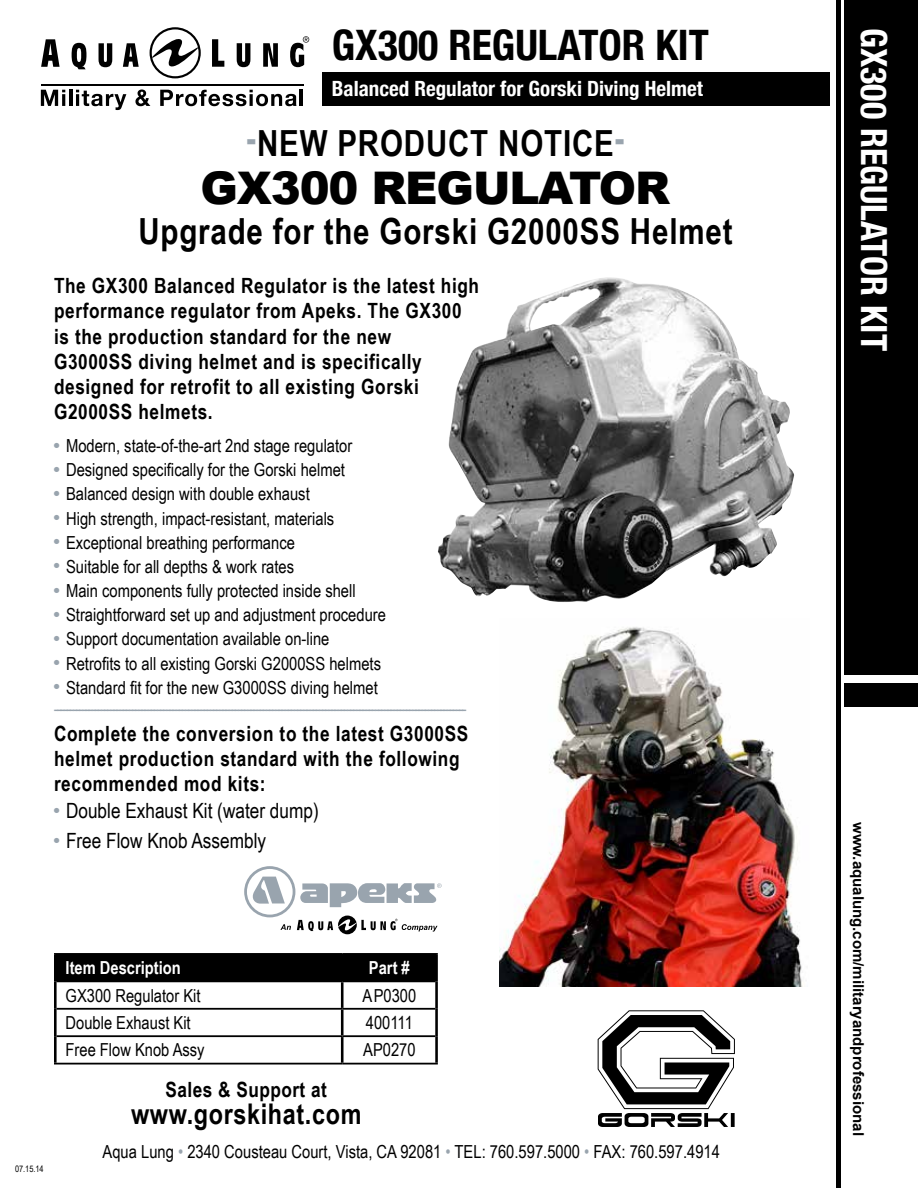
<style>
.page{position:relative;width:918px;height:1188px;background:#fff}
.page>*{position:absolute;margin:0;border:0;box-sizing:border-box;transform-origin:0 0}
.t1{font:900 45px "Arial";letter-spacing:-.025em;color:#000}
.t2{font:700 condensed 42px "Helvetica Neue";color:#000}
.t3{font:700 36px "Arial Narrow";letter-spacing:.025em;color:#000}
.t4{font:700 condensed 36px "Helvetica Neue";color:#fff}
.t5{font:700 28.5px "Arial Narrow";letter-spacing:.025em;color:#000}
.t6{font:700 21px/25.2px "Arial Narrow";letter-spacing:.03em;color:#000}
.t7{font:21px "Arial Narrow";color:#000}
.t8{font:700 condensed 21px "Helvetica Neue";color:#fff}
.t9{font:18px "Arial Narrow";color:#000}
.t10{font:18px/21.6px "Arial Narrow";color:#99a4ae}
.t11{font:700 18px "Arial Narrow";color:#fff}
.t12{font:700 15px "Arial";color:#000}
.t13{font:9px "Arial Narrow";color:#000}
.s1{color:#99a4ae}
.s2{color:#000}
</style>
<div class="page">
<div style="left:844px;top:0;width:74px;height:675px;background:#000"></div>
<div style="left:844px;top:684px;width:74px;height:23px;background:#000"></div>
<div style="left:836px;top:0;width:5px;height:1188px;background:#000"></div>
<div style="left:323px;top:72px;width:507px;height:34px;background:#000"></div>
<svg style="left:41px;top:90px;width:24px;height:16px"></svg>
<hr style="left:69px;top:90px;width:3px;height:16px;background:#000">
<svg style="left:76px;top:90px;width:50px;height:20px"></svg>
<svg style="left:135px;top:90px;width:15px;height:16px"></svg>
<svg style="left:160px;top:90px;width:137px;height:16px"></svg>
<hr style="left:300px;top:90px;width:3px;height:16px;background:#000">
<hr style="left:41px;top:84px;width:263px;height:2px;background:#000">
<svg style="left:41px;top:39px;width:19px;height:28px"></svg>
<svg style="left:72px;top:43px;width:14px;height:26px"></svg>
<svg style="left:99px;top:43px;width:13px;height:24px"></svg>
<svg style="left:123px;top:43px;width:16px;height:24px"></svg>
<svg style="left:212px;top:39px;width:12px;height:28px"></svg>
<svg style="left:237px;top:43px;width:13px;height:24px"></svg>
<svg style="left:263px;top:43px;width:15px;height:24px"></svg>
<svg style="left:290px;top:36px;width:19px;height:31px"></svg>
<svg style="left:150px;top:27px;width:51px;height:51px"></svg>
<img style="left:499px;top:627px;width:304px;height:359px">
<div style="left:57px;top:955px;width:378px;height:25px;background:#000"></div>
<hr style="left:54px;top:981px;width:3px;height:28px;background:#000">
<hr style="left:341px;top:982px;width:3px;height:26px;background:#000">
<hr style="left:435px;top:981px;width:3px;height:28px;background:#000">
<hr style="left:54px;top:1009px;width:3px;height:27px;background:#000">
<hr style="left:341px;top:1010px;width:3px;height:25px;background:#000">
<hr style="left:435px;top:1009px;width:3px;height:27px;background:#000">
<hr style="left:54px;top:1036px;width:3px;height:27px;background:#000">
<hr style="left:341px;top:1037px;width:3px;height:26px;background:#000">
<hr style="left:435px;top:1036px;width:3px;height:27px;background:#000">
<hr style="left:57px;top:1008px;width:285px;height:2px;background:#000">
<hr style="left:342px;top:1008px;width:93px;height:2px;background:#000">
<hr style="left:57px;top:1035px;width:285px;height:2px;background:#000">
<hr style="left:342px;top:1035px;width:93px;height:2px;background:#000">
<hr style="left:54px;top:1063px;width:288px;height:2px;background:#000">
<hr style="left:342px;top:1063px;width:96px;height:2px;background:#000">
<hr style="left:54px;top:955px;width:3px;height:26px;background:#000">
<hr style="left:54px;top:953px;width:288px;height:2px;background:#000">
<hr style="left:342px;top:953px;width:96px;height:2px;background:#000">
<hr style="left:341px;top:955px;width:3px;height:25px;background:#000">
<hr style="left:435px;top:955px;width:3px;height:26px;background:#000">
<hr style="left:57px;top:980px;width:285px;height:2px;background:#000">
<hr style="left:342px;top:980px;width:93px;height:2px;background:#000">
<svg style="left:598px;top:1010px;width:137px;height:117px"></svg>
<img style="left:438px;top:277px;width:356px;height:325px">
<svg style="left:244px;top:866px;width:198px;height:68px"></svg>
<h2 class="t2" style="left:332px;top:10px;width:378px">GX300 REGULATOR KIT</h2>
<p class="t8" style="left:332px;top:71px;width:373px">Balanced Regulator for Gorski Diving Helmet</p>
<h3 class="t3" style="left:246px;top:116px;width:380px"><span class="s1">-</span>NEW PRODUCT NOTICE<span class="s1">-</span></h3>
<h1 class="t1" style="left:201px;top:155px;width:471px">GX300 REGULATOR</h1>
<h3 class="t3" style="left:138px;top:204px;width:596px">Upgrade for the Gorski G2000SS Helmet</h3>
<p class="t6" style="left:54px;top:272px;width:427px">The GX300 Balanced Regulator is the latest high performance regulator from Apeks. The GX300 is the production standard for the new<br>G3000SS diving helmet and is specifically designed for retrofit to all existing Gorski G2000SS helmets.</p>
<p class="t9" style="left:54px;top:433px;width:300px"><sup>■</sup> Modern, state-of-the-art 2nd stage regulator</p>
<p class="t9" style="left:54px;top:457px;width:293px"><sup>■</sup> Designed specifically for the Gorski helmet</p>
<p class="t9" style="left:54px;top:481px;width:257px"><sup>■</sup> Balanced design with double exhaust</p>
<p class="t9" style="left:54px;top:505px;width:282px"><sup>■</sup> High strength, impact-resistant, materials</p>
<p class="t9" style="left:54px;top:529px;width:242px"><sup>■</sup> Exceptional breathing performance</p>
<p class="t9" style="left:54px;top:553px;width:242px"><sup>■</sup> Suitable for all depths &amp; work rates</p>
<p class="t9" style="left:54px;top:578px;width:303px"><sup>■</sup> Main components fully protected inside shell</p>
<p class="t9" style="left:54px;top:602px;width:334px"><sup>■</sup> Straightforward set up and adjustment procedure</p>
<p class="t9" style="left:54px;top:626px;width:277px"><sup>■</sup> Support documentation available on-line</p>
<p class="t9" style="left:54px;top:650px;width:329px"><sup>■</sup> Retrofits to all existing Gorski G2000SS helmets</p>
<p class="t10" style="left:54px;top:676px;width:414px">■ <span class="s2">Standard fit for the new G3000SS diving helmet </span>------------------------------------------------------------------------------------------------------------------------------------</p>
<p class="t6" style="left:54px;top:720px;width:416px">Complete the conversion to the latest G3000SS helmet production standard with the following recommended mod kits:</p>
<p class="t7" style="left:54px;top:795px;width:266px"><sup>■</sup> Double Exhaust Kit (water dump)</p>
<p class="t7" style="left:54px;top:825px;width:214px"><sup>■</sup> Free Flow Knob Assembly</p>
<p class="t13" style="left:15px;top:1163px;width:30px">07.15.14</p>
<p class="t11" style="left:66px;top:954px;width:117px">Item Description</p>
<p class="t11" style="left:369px;top:954px;width:42px">Part #</p>
<p class="t9" style="left:66px;top:982px;width:136px">GX300 Regulator Kit</p>
<p class="t9" style="left:362px;top:982px;width:55px">AP0300</p>
<p class="t9" style="left:66px;top:1009px;width:127px">Double Exhaust Kit</p>
<p class="t9" style="left:366px;top:1009px;width:48px">400111</p>
<p class="t9" style="left:66px;top:1037px;width:141px">Free Flow Knob Assy</p>
<p class="t9" style="left:363px;top:1037px;width:54px">AP0270</p>
<p class="t6" style="left:166px;top:1076px;width:163px">Sales &amp; Support at</p>
<h3 class="t5" style="left:131px;top:1092px;width:232px">www.gorskihat.com</h3>
<p class="t9" style="left:103px;top:1139px;width:619px">Aqua Lung <span class="s1">•</span> 2340 Cousteau Court, Vista, CA 92081 <span class="s1">•</span> TEL: 760.597.5000 <span class="s1">•</span> FAX: 760.597.4914</p>
<h3 class="t4" style="left:904px;top:28px;width:325px;rotate:90deg">GX300 REGULATOR KIT</h3>
<p class="t12" style="left:868px;top:822px;width:315px;rotate:90deg">www.aqualung.com/militaryandprofessional</p>
</div>
